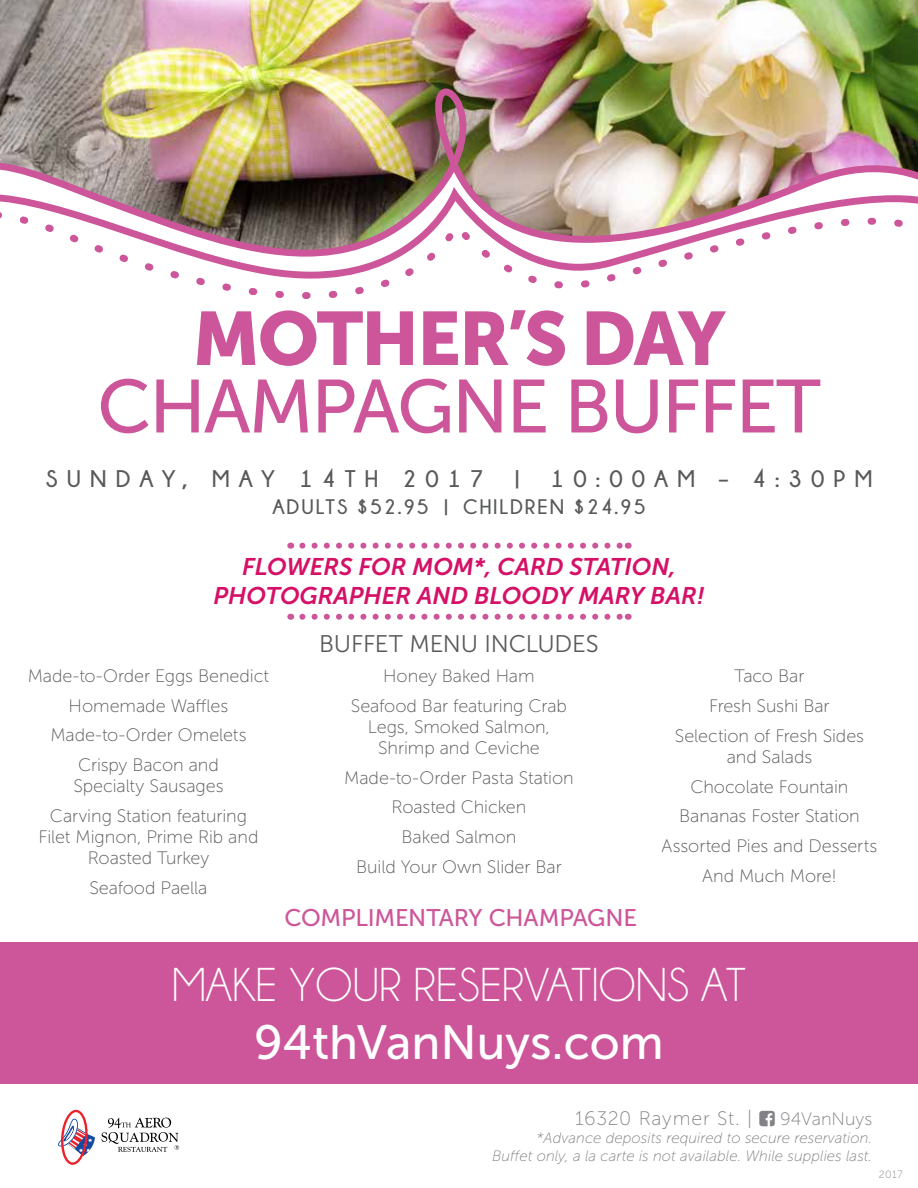
<style>
.page{position:relative;width:918px;height:1188px;background:#fff}
.page>*{position:absolute;margin:0;border:0;box-sizing:border-box;transform-origin:0 0}
.t1{font:75px "Museo Sans 500";letter-spacing:-.03em;color:#cd5599}
.t2{font:75px "Museo Sans 900";letter-spacing:-.03em;color:#cd5599}
.t3{font:48px "Museo Sans 500";color:#fff}
.t4{font:48px "Champagne&Limousines";color:#fff}
.t5{font:italic 24px/28.8px "Museo Sans 700";color:#d51067;text-align:center}
.t6{font:700 24px "Champagne&Limousines";letter-spacing:.38em;color:#58595b}
.t7{font:24px "Museo Sans 500";letter-spacing:-.01em;color:#cd5599}
.t8{font:24px "Museo Sans 300";letter-spacing:-.01em;color:#58595b}
.t9{font:700 21px "Champagne&Limousines";letter-spacing:.09em;color:#58595b}
.t10{font:19.5px "Museo Sans 100";letter-spacing:.035em;color:#808285}
.t11{font:18px/29.8px "Museo Sans 100";letter-spacing:-.005em;color:#58595b;text-align:center}
.t12{font:18px "Museo Sans 100";color:#808285}
.t13{font:italic 15px/18px "Museo Sans 100";color:#808285;text-align:right}
.t14{font:10.5px "Museo Sans 100";color:#808285}
</style>
<div class="page">
<img style="left:0;top:0;width:918px;height:88px">
<svg style="left:174px;top:257px;width:469px;height:22px"></svg>
<svg style="left:170px;top:271px;width:9px;height:7px"></svg>
<svg style="left:607px;top:274px;width:9px;height:7px"></svg>
<svg style="left:632px;top:267px;width:10px;height:7px"></svg>
<svg style="left:658px;top:259px;width:9px;height:8px"></svg>
<svg style="left:581px;top:280px;width:9px;height:7px"></svg>
<svg style="left:503px;top:264px;width:10px;height:8px"></svg>
<svg style="left:554px;top:281px;width:9px;height:7px"></svg>
<svg style="left:684px;top:257px;width:9px;height:3px"></svg>
<svg style="left:528px;top:275px;width:9px;height:8px"></svg>
<svg style="left:249px;top:288px;width:8px;height:7px"></svg>
<svg style="left:119px;top:257px;width:9px;height:5px"></svg>
<svg style="left:144px;top:263px;width:10px;height:8px"></svg>
<svg style="left:196px;top:277px;width:9px;height:8px"></svg>
<svg style="left:222px;top:283px;width:9px;height:8px"></svg>
<svg style="left:405px;top:268px;width:9px;height:8px"></svg>
<svg style="left:381px;top:279px;width:9px;height:8px"></svg>
<svg style="left:427px;top:257px;width:9px;height:4px"></svg>
<svg style="left:355px;top:287px;width:9px;height:7px"></svg>
<svg style="left:329px;top:291px;width:8px;height:7px"></svg>
<svg style="left:302px;top:292px;width:9px;height:7px"></svg>
<svg style="left:275px;top:291px;width:9px;height:7px"></svg>
<img style="left:0;top:88px;width:918px;height:169px">
<div style="left:0;top:943px;width:918px;height:141px;background:#cd5599"></div>
<svg style="left:58px;top:1109px;width:37px;height:56px"></svg>
<svg style="left:102px;top:1118px;width:77px;height:34px"></svg>
<svg style="left:302px;top:543px;width:320px;height:6px"></svg>
<svg style="left:302px;top:614px;width:320px;height:6px"></svg>
<h1 class="t2" style="left:192px;top:296px;width:535px">MOTHER’S DAY</h1>
<h1 class="t1" style="left:97px;top:366px;width:725px">CHAMPAGNE BUFFET</h1>
<h3 class="t6" style="left:46px;top:466px;width:439px">SUNDAY, MAY 14TH 2017</h3>
<h3 class="t6" style="left:514px;top:466px;width:8px">|</h3>
<h3 class="t6" style="left:551px;top:466px;width:323px">10:00AM – 4:30PM</h3>
<p class="t9" style="left:272px;top:495px;width:375px">ADULTS $52.95 | CHILDREN $24.95</p>
<h3 class="t5" style="left:213px;top:552px;width:493px">FLOWERS FOR MOM*, CARD STATION,<br>PHOTOGRAPHER AND BLOODY MARY BAR!</h3>
<p class="t11" style="left:28px;top:661px;width:243px">Made-to-Order Eggs Benedict<br>Homemade Waffles<br>Made-to-Order Omelets<br>Crispy Bacon and</p>
<p class="t11" style="left:50px;top:772px;width:199px">Specialty Sausages<br>Carving Station featuring</p>
<p class="t11" style="left:39px;top:827px;width:221px;line-height:21px">Filet Mignon, Prime Rib and<br>Roasted Turkey</p>
<p class="t11" style="left:89px;top:873px;width:120px">Seafood Paella</p>
<h3 class="t8" style="left:319px;top:631px;width:281px">BUFFET MENU INCLUDES</h3>
<p class="t11" style="left:351px;top:661px;width:218px">Honey Baked Ham<br>Seafood Bar featuring Crab</p>
<p class="t11" style="left:368px;top:716px;width:184px;line-height:21px">Legs, Smoked Salmon,<br>Shrimp and Ceviche</p>
<p class="t11" style="left:344px;top:763px;width:231px">Made-to-Order Pasta Station<br>Roasted Chicken<br>Baked Salmon<br>Build Your Own Slider Bar</p>
<h3 class="t7" style="left:285px;top:905px;width:354px">COMPLIMENTARY CHAMPAGNE</h3>
<p class="t11" style="left:675px;top:661px;width:191px">Taco Bar<br>Fresh Sushi Bar<br>Selection of Fresh Sides</p>
<p class="t11" style="left:662px;top:742px;width:217px">and Salads<br>Chocolate Fountain<br>Bananas Foster Station<br>Assorted Pies and Desserts<br>And Much More!</p>
<h2 class="t4" style="left:172px;top:961px;width:575px">MAKE YOUR RESERVATIONS AT</h2>
<h2 class="t3" style="left:254px;top:1016px;width:411px">94thVanNuys.com</h2>
<h2 class="t3" style="left:148px;top:1020px;width:624px">TheOdysseyRestaurant.com</h2>
<p class="t10" style="left:575px;top:1108px;width:179px">16320 Raymer St. |</p>
<p class="t12" style="left:780px;top:1109px;width:94px">94VanNuys</p>
<p class="t13" style="left:492px;top:1129px;width:382px">*Advance deposits required to secure reservation.<br>Buffet only, a la carte is not available. While supplies last.</p>
<p class="t14" style="left:879px;top:1169px;width:25px">2017</p>
</div>
